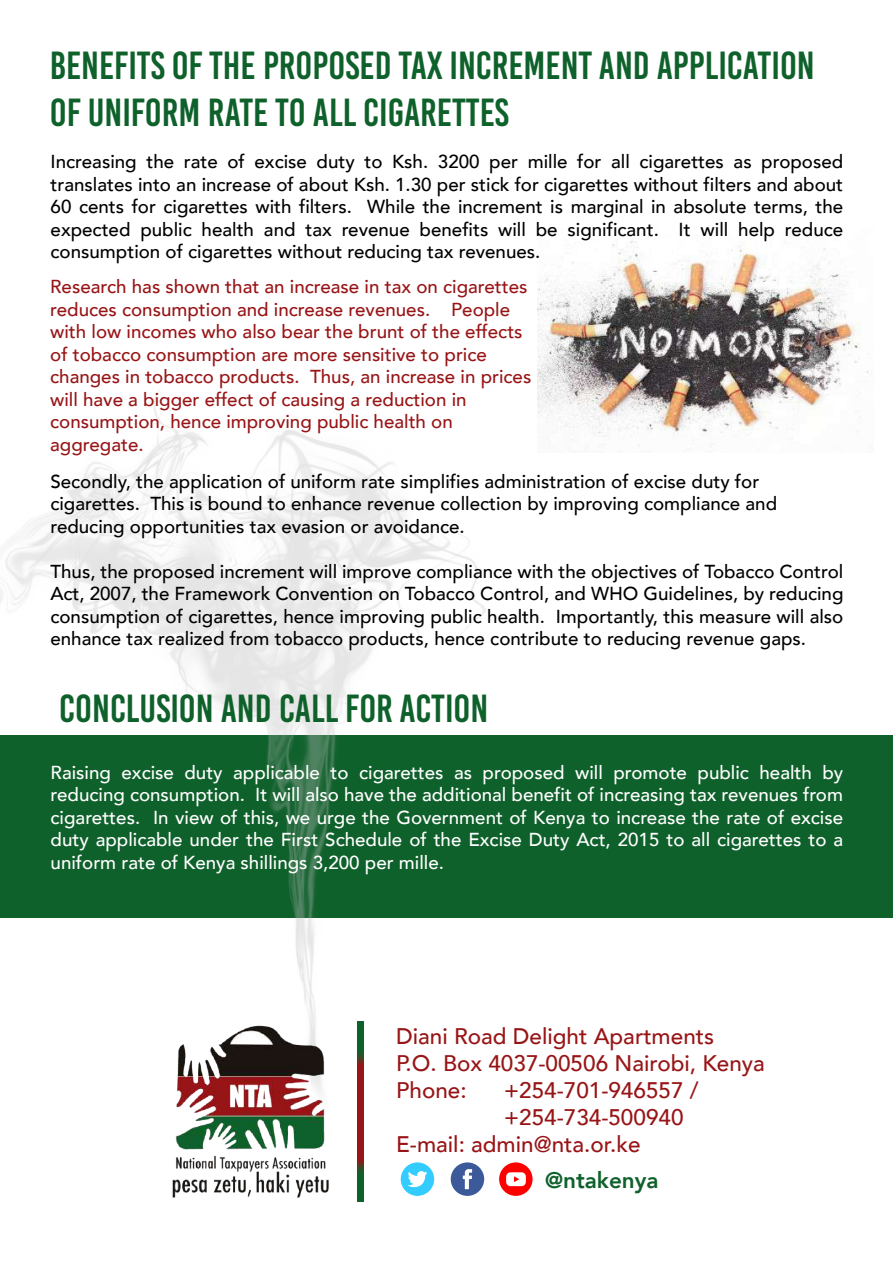
<style>
.page{position:relative;width:893px;height:1263px;background:#fff}
.page>*{position:absolute;margin:0;border:0;box-sizing:border-box;transform-origin:0 0}
.t1{font:39px/46.8px "Bebas Kai";color:#0f612b}
.t2{font:500 22.5px/27px "Avenir";color:#981517}
.t3{font:800 22.5px "Avenir";color:#0f612b}
.t4{font:500 18.75px/22.5px "Avenir";color:#000;text-align:justify}
.t5{font:500 18.75px/22.5px "Avenir";color:#fff;text-align:justify}
.t6{font:500 18.75px/22.5px "Avenir";color:#981517}
</style>
<div class="page">
<div style="left:0;top:735px;width:893px;height:183px;background:#0f612b"></div>
<img style="left:0;top:393px;width:486px;height:735px">
<img style="left:537px;top:233px;width:332px;height:217px">
<svg style="left:358px;top:1022px;width:5px;height:180px"></svg>
<img style="left:170px;top:1022px;width:163px;height:176px">
<div style="left:401px;top:1162px;width:33px;height:34px;background:#3cf;border-radius:50%"></div>
<svg style="left:408px;top:1171px;width:19px;height:17px"></svg>
<div style="left:451px;top:1162px;width:33px;height:34px;background:#3c5a99;border-radius:50%"></div>
<svg style="left:463px;top:1169px;width:9px;height:20px"></svg>
<div style="left:499px;top:1162px;width:34px;height:34px;background:#f00;border-radius:50%"></div>
<svg style="left:506px;top:1172px;width:20px;height:14px"></svg>
<h1 class="t1" style="left:50px;top:42px;width:766px">BENEFITS OF THE PROPOSED TAX INCREMENT AND APPLICATION<br>OF UNIFORM RATE TO ALL CIGARETTES</h1>
<p class="t4" style="left:51px;top:150px;width:794px">Increasing the rate of excise duty to Ksh. 3200 per mille for all cigarettes as proposed translates into an increase of about Ksh. 1.30 per stick for cigarettes without filters and about 60 cents for cigarettes with filters. While the increment is marginal in absolute terms, the expected public health and tax revenue benefits will be significant. It will help reduce consumption of cigarettes without reducing tax revenues.</p>
<p class="t6" style="left:50px;top:274px;width:483px">Research has shown that an increase in tax on cigarettes reduces consumption and increase revenues. People with low incomes who also bear the brunt of the effects of tobacco consumption are more sensitive to price changes in tobacco products. Thus, an increase in prices will have a bigger effect of causing a reduction in consumption, hence improving public health on aggregate.</p>
<p class="t4" style="left:50px;top:469px;width:728px;text-align:left">Secondly, the application of uniform rate simplifies administration of excise duty for cigarettes. This is bound to enhance revenue collection by improving compliance and reducing opportunities tax evasion or avoidance.</p>
<p class="t4" style="left:50px;top:559px;width:795px">Thus, the proposed increment will improve compliance with the objectives of Tobacco Control Act, 2007, the Framework Convention on Tobacco Control, and WHO Guidelines, by reducing consumption of cigarettes, hence improving public health. Importantly, this measure will also enhance tax realized from tobacco products, hence contribute to reducing revenue gaps.</p>
<h1 class="t1" style="left:59px;top:685px;width:431px">CONCLUSION AND CALL FOR ACTION</h1>
<p class="t5" style="left:51px;top:760px;width:794px">Raising excise duty applicable to cigarettes as proposed will promote public health by reducing consumption. It will also have the additional benefit of increasing tax revenues from cigarettes. In view of this, we urge the Government of Kenya to increase the rate of excise duty applicable under the First Schedule of the Excise Duty Act, 2015 to all cigarettes to a uniform rate of Kenya shillings 3,200 per mille.</p>
<p class="t2" style="left:396px;top:1021px;width:370px">Diani Road Delight Apartments<br>P.O. Box 4037-00506 Nairobi, Kenya<br>Phone:</p>
<p class="t2" style="left:504px;top:1075px;width:196px">+254-701-946557 /</p>
<p class="t2" style="left:504px;top:1102px;width:181px">+254-734-500940</p>
<p class="t2" style="left:396px;top:1129px;width:246px">E-mail: admin@nta.or.ke</p>
<p class="t3" style="left:545px;top:1163px;width:115px">@ntakenya</p>
</div>
